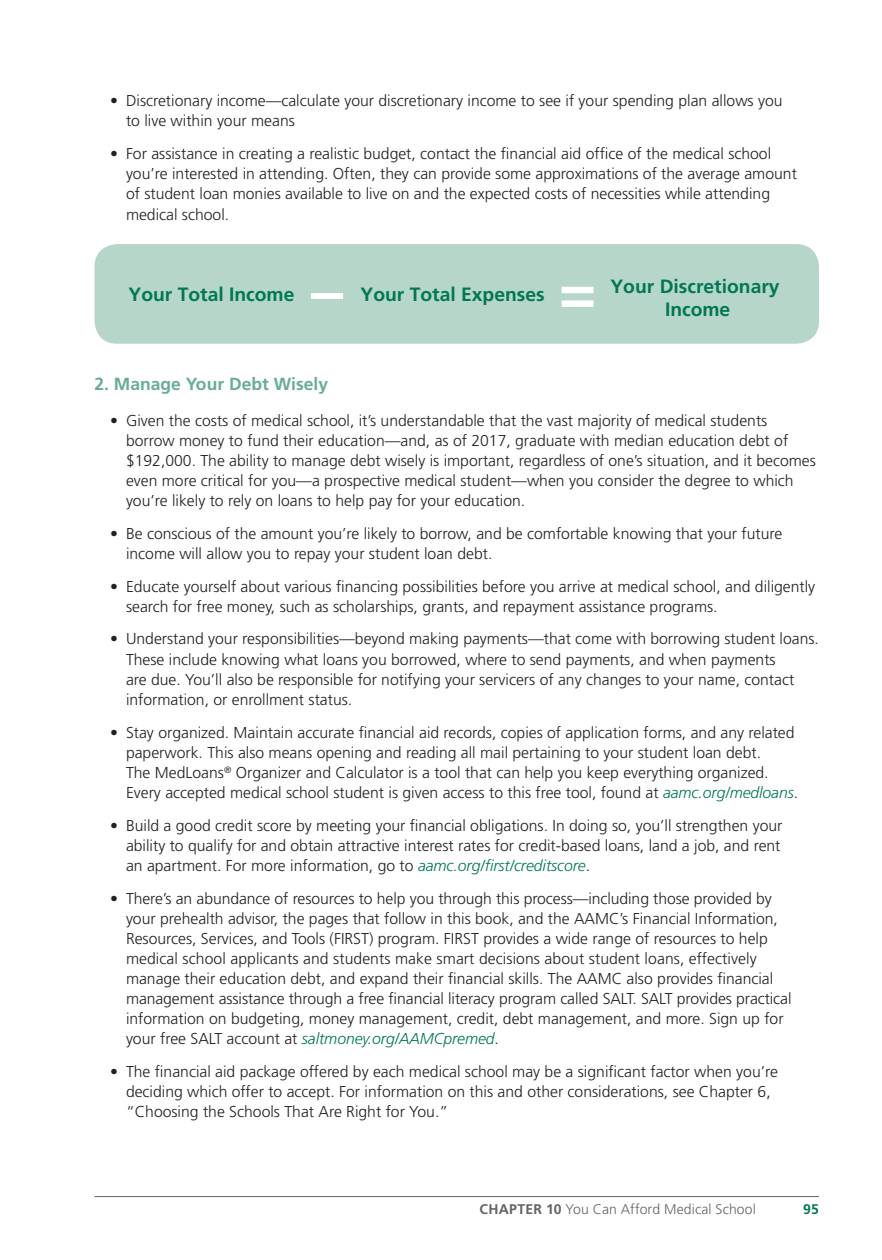
<style>
.page{position:relative;width:882px;height:1260px;background:#fff}
.page>*{position:absolute;margin:0;border:0;box-sizing:border-box;transform-origin:0 0}
.t1{font:700 62.65px "Frutiger";color:#fff}
.t2{font:700 19.25px/23.1px "Frutiger";color:#007854;text-align:center}
.Subhead_2{font:700 17.5px "Frutiger";color:#67ad94}
.t3{font:300 15.75px/20.1px "Frutiger";color:#231f20}
.t4{font:300 14px "Frutiger";letter-spacing:.01em;color:#636366}
.t5{font:700 14px "Frutiger";color:#007854}
.s1{font-style:italic;color:#007854}
.s2{font-weight:700}
</style>
<div class="page">
<hr style="left:94px;top:1196px;width:725px;height:1px;background:#636366">
<div style="left:95px;top:244px;width:724px;height:100px;background:#b5d6c8;border-radius:23px"></div>
<p class="t3" style="left:126px;top:91px;width:658px;text-indent:-16px">• Discretionary income—calculate your discretionary income to see if your spending plan allows you to live within your means</p>
<p class="t3" style="left:126px;top:144px;width:672px;text-indent:-16px">• For assistance in creating a realistic budget, contact the financial aid office of the medical school you’re interested in attending. Often, they can provide some approximations of the average amount of student loan monies available to live on and the expected costs of necessities while attending medical school.</p>
<p class="t2" style="left:129px;top:282px;width:167px">Your Total Income</p>
<p class="t1" style="left:312px;top:254px;width:33px">–</p>
<p class="t1" style="left:559px;top:254px;width:39px">=</p>
<p class="t2" style="left:360px;top:282px;width:186px">Your Total Expenses</p>
<p class="t2" style="left:610px;top:274px;width:171px">Your Discretionary<br>Income</p>
<p class="Subhead_2" style="left:94px;top:373px;width:235px">2. Manage Your Debt Wisely</p>
<p class="t3" style="left:126px;top:410px;width:691px;text-indent:-16px">• Given the costs of medical school, it’s understandable that the vast majority of medical students borrow money to fund their education—and, as of 2017, graduate with median education debt of $192,000. The ability to manage debt wisely is important, regardless of one’s situation, and it becomes even more critical for you—a prospective medical student—when you consider the degree to which you’re likely to rely on loans to help pay for your education.</p>
<p class="t3" style="left:126px;top:523px;width:658px;text-indent:-16px">• Be conscious of the amount you’re likely to borrow, and be comfortable knowing that your future income will allow you to repay your student loan debt.</p>
<p class="t3" style="left:126px;top:576px;width:691px;text-indent:-16px">• Educate yourself about various financing possibilities before you arrive at medical school, and diligently search for free money, such as scholarships, grants, and repayment assistance programs.</p>
<p class="t3" style="left:126px;top:629px;width:695px;text-indent:-16px">• Understand your responsibilities—beyond making payments—that come with borrowing student loans.<br>These include knowing what loans you borrowed, where to send payments, and when payments<br>are due. You’ll also be responsible for notifying your servicers of any changes to your name, contact information, or enrollment status.</p>
<p class="t3" style="left:126px;top:722px;width:674px;text-indent:-16px">• Stay organized. Maintain accurate financial aid records, copies of application forms, and any related paperwork. This also means opening and reading all mail pertaining to your student loan debt.<br>The MedLoans<sup>®</sup> Organizer and Calculator is a tool that can help you keep everything organized.<br>Every accepted medical school student is given access to this free tool, found at <span class="s1">aamc.org/medloans</span>.</p>
<p class="t3" style="left:126px;top:815px;width:658px;text-align:justify;text-indent:-16px">• Build a good credit score by meeting your financial obligations. In doing so, you’ll strengthen your ability to qualify for and obtain attractive interest rates for credit-based loans, land a job, and rent an apartment. For more information, go to <span class="s1">aamc.org/first/creditscore</span>.</p>
<p class="t3" style="left:126px;top:888px;width:667px;text-indent:-16px">• There’s an abundance of resources to help you through this process—including those provided by your prehealth advisor, the pages that follow in this book, and the AAMC’s Financial Information, Resources, Services, and Tools (FIRST) program. FIRST provides a wide range of resources to help medical school applicants and students make smart decisions about student loans, effectively manage their education debt, and expand their financial skills. The AAMC also provides financial management assistance through a free financial literacy program called SALT. SALT provides practical information on budgeting, money management, credit, debt management, and more. Sign up for your free SALT account at <span class="s1">saltmoney.org/AAMCpremed</span>.</p>
<p class="t3" style="left:126px;top:1062px;width:653px;text-indent:-16px">• The financial aid package offered by each medical school may be a significant factor when you’re deciding which offer to accept. For information on this and other considerations, see Chapter 6, “Choosing the Schools That Are Right for You.”</p>
<p class="t4" style="left:479px;top:1201px;width:278px"><span class="s2">CHAPTER 10</span> You Can Afford Medical School</p>
<p class="t5" style="left:803px;top:1201px;width:17px">95</p>
</div>
